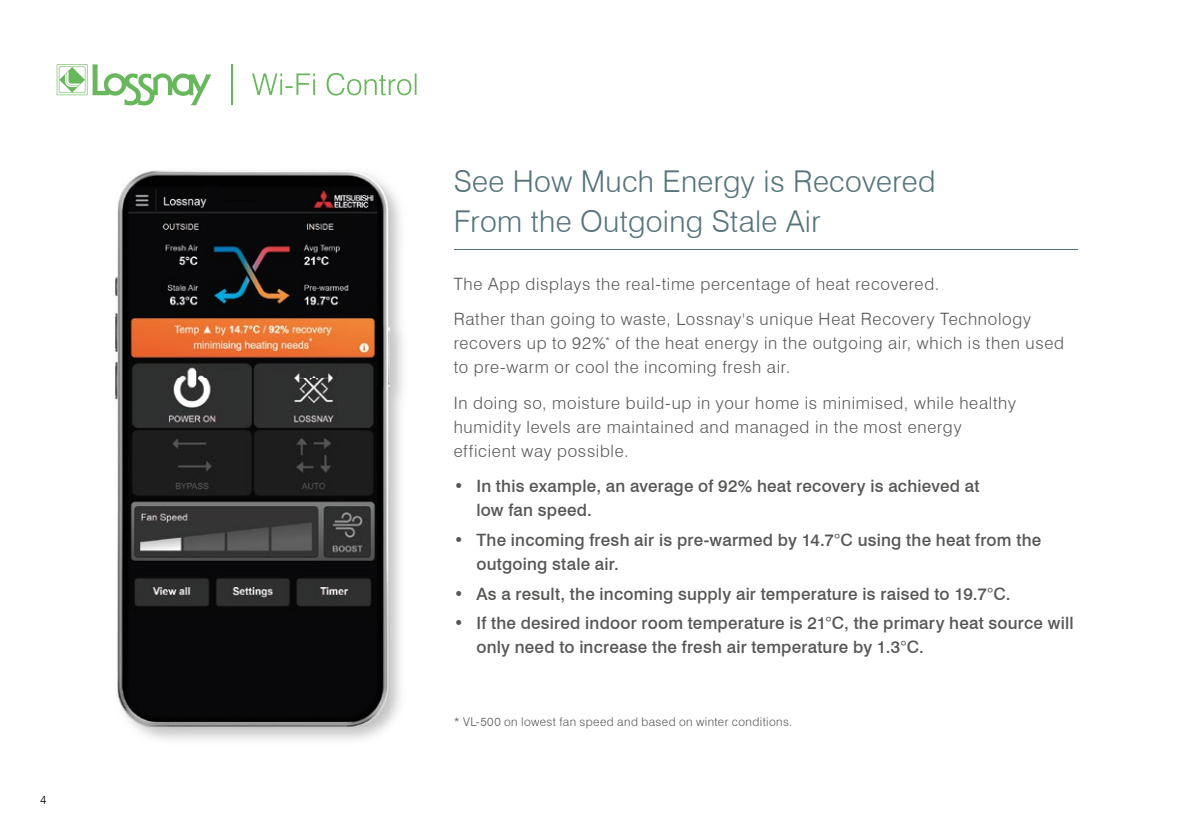
<style>
.page{position:relative;width:1191px;height:840px;background:#fff}
.page>*{position:absolute;margin:0;border:0;box-sizing:border-box;transform-origin:0 0}
.t1{font:300 30px/40px "Swiss 721 BT";letter-spacing:.01em;color:#56747b}
.t2{font:300 17px/24px "Swiss 721 BT";letter-spacing:.04em;color:#575756}
.t3{font:500 17px/24px "Swiss 721 BT";letter-spacing:.015em;color:#575756}
.t4{font:300 12px "Swiss 721 BT";letter-spacing:.035em;color:#575756}
.t5{font:300 12px "Swiss 721 BT";color:#000}
</style>
<div class="page">
<img style="left:134px;top:189px;width:269px;height:551px">
<img style="left:115px;top:170px;width:274px;height:556px">
<hr style="left:454px;top:249px;width:623px;height:1px;background:#56747b">
<svg style="left:57px;top:64px;width:154px;height:41px"></svg>
<svg style="left:252px;top:73px;width:164px;height:22px"></svg>
<hr style="left:231px;top:65px;width:1px;height:40px;background:#69b75c">
<p class="t5" style="left:40px;top:792px;width:8px">4</p>
<h1 class="t1" style="left:454px;top:161px;width:483px">See How Much Energy is Recovered<br>From the Outgoing Stale Air</h1>
<p class="t2" style="left:454px;top:266px;width:579px;line-height:35.4px">The App displays the real-time percentage of heat recovered.<br>Rather than going to waste, Lossnay's unique Heat Recovery Technology</p>
<p class="t2" style="left:454px;top:331px;width:612px">recovers up to 92%<sup>*</sup> of the heat energy in the outgoing air, which is then used to pre-warm or cool the incoming fresh air.</p>
<p class="t2" style="left:454px;top:390px;width:564px">In doing so, moisture build-up in your home is minimised, while healthy humidity levels are maintained and managed in the most energy efficient way possible.</p>
<p class="t3" style="left:476px;top:474px;width:504px;text-indent:-23px">• In this example, an average of 92% heat recovery is achieved at low fan speed.</p>
<p class="t3" style="left:476px;top:527px;width:566px;text-indent:-23px">• The incoming fresh air is pre-warmed by 14.7°C using the heat from the outgoing stale air.</p>
<p class="t3" style="left:454px;top:581px;width:558px">• As a result, the incoming supply air temperature is raised to 19.7°C.</p>
<p class="t3" style="left:476px;top:611px;width:598px;text-indent:-23px">• If the desired indoor room temperature is 21°C, the primary heat source will only need to increase the fresh air temperature by 1.3°C.</p>
<p class="t4" style="left:454px;top:714px;width:340px">* VL-500 on lowest fan speed and based on winter conditions.</p>
</div>
